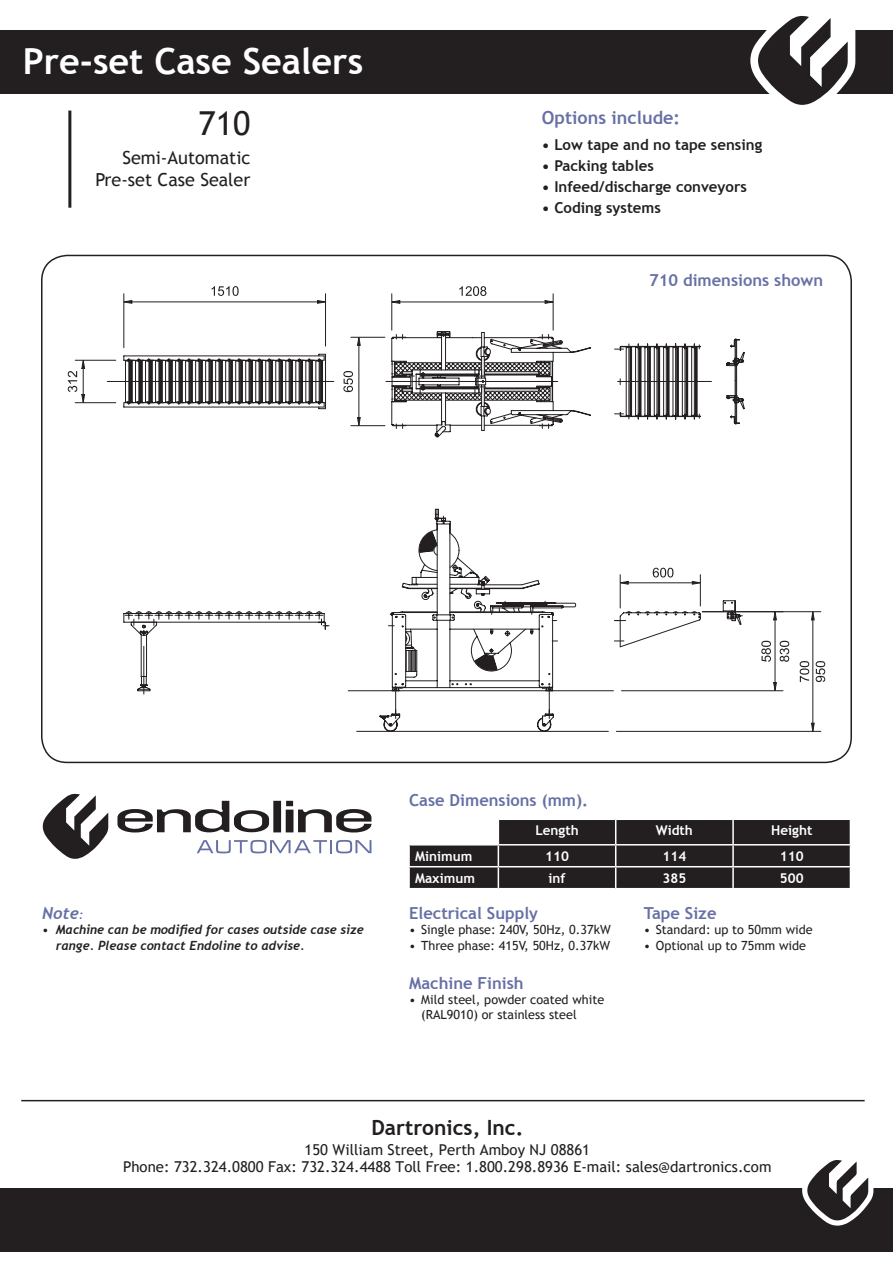
<style>
.page{position:relative;width:893px;height:1263px;background:#fff}
.page>*{position:absolute;margin:0;border:0;box-sizing:border-box;transform-origin:0 0}
.t1{font:91.95px "Endoline";color:#231f20}
.t2{font:700 36px "Trebuchet MS";color:#fff}
.t3{font:33px "Trebuchet MS";color:#231f20}
.t4{font:700 21px "Trebuchet MS";color:#231f20}
.t5{font:18px/21.6px "Trebuchet MS";color:#231f20;text-align:right}
.t6{font:700 18px "Trebuchet MS";color:#6770a5}
.t7{font:700 16.5px "Trebuchet MS";color:#6770a5}
.t8{font:italic 700 16.5px "Trebuchet";color:#6770a5}
.t9{font:15px/17.7px "Trebuchet MS";color:#231f20;text-align:center}
.t10{font:700 15px "Trebuchet MS";color:#231f20}
.t11{font:700 13.5px "Trebuchet MS";color:#fff}
.t12{font:12.6px/15.1px "Trebuchet MS";color:#231f20}
.t13{font:italic 700 12.6px/15.1px "Trebuchet";letter-spacing:-.005em;color:#231f20}
.s1{font-size:12.6px}
</style>
<div class="page">
<div style="left:0;top:31px;width:893px;height:63px;background:#231f20"></div>
<hr style="left:21px;top:1100px;width:844px;height:1px;background:#231f20">
<div style="left:0;top:1188px;width:893px;height:64px;background:#231f20"></div>
<svg style="left:738px;top:30px;width:131px;height:64px"></svg>
<svg style="left:780px;top:641px;width:9px;height:21px"></svg>
<svg style="left:816px;top:661px;width:9px;height:21px"></svg>
<svg style="left:123px;top:293px;width:618px;height:328px"></svg>
<svg style="left:317px;top:300px;width:13px;height:4px"></svg>
<svg style="left:123px;top:300px;width:10px;height:4px"></svg>
<svg style="left:211px;top:286px;width:28px;height:10px"></svg>
<hr style="left:75px;top:360px;width:41px;height:1px;background:#231f20">
<hr style="left:75px;top:402px;width:41px;height:1px;background:#231f20">
<svg style="left:68px;top:359px;width:17px;height:45px"></svg>
<hr style="left:700px;top:575px;width:1px;height:31px;background:#231f20">
<svg style="left:700px;top:581px;width:5px;height:4px"></svg>
<hr style="left:702px;top:611px;width:119px;height:1px;background:#231f20">
<hr style="left:616px;top:731px;width:205px;height:1px;background:#231f20">
<hr style="left:812px;top:620px;width:1px;height:103px;background:#231f20">
<svg style="left:811px;top:611px;width:4px;height:10px"></svg>
<svg style="left:811px;top:722px;width:4px;height:10px"></svg>
<svg style="left:800px;top:661px;width:9px;height:21px"></svg>
<hr style="left:621px;top:690px;width:162px;height:1px;background:#231f20">
<hr style="left:775px;top:620px;width:1px;height:63px;background:#231f20">
<svg style="left:773px;top:612px;width:4px;height:9px"></svg>
<svg style="left:773px;top:682px;width:4px;height:10px"></svg>
<svg style="left:761px;top:641px;width:10px;height:21px"></svg>
<hr style="left:351px;top:337px;width:34px;height:1px;background:#231f20">
<hr style="left:351px;top:425px;width:34px;height:1px;background:#231f20">
<hr style="left:358px;top:345px;width:1px;height:72px;background:#231f20">
<svg style="left:357px;top:333px;width:4px;height:13px"></svg>
<svg style="left:357px;top:417px;width:4px;height:13px"></svg>
<svg style="left:343px;top:371px;width:10px;height:21px"></svg>
<hr style="left:391px;top:294px;width:1px;height:36px;background:#231f20">
<hr style="left:553px;top:294px;width:1px;height:36px;background:#231f20">
<hr style="left:400px;top:302px;width:145px;height:1px;background:#231f20">
<svg style="left:387px;top:300px;width:14px;height:4px"></svg>
<svg style="left:544px;top:300px;width:14px;height:4px"></svg>
<svg style="left:459px;top:286px;width:27px;height:10px"></svg>
<hr style="left:107px;top:381px;width:227px;height:1px;background:#231f20">
<svg style="left:391px;top:340px;width:309px;height:386px"></svg>
<svg style="left:391px;top:331px;width:200px;height:101px"></svg>
<hr style="left:143px;top:646px;width:1px;height:48px;background:#231f20">
<svg style="left:123px;top:355px;width:203px;height:54px"></svg>
<hr style="left:386px;top:381px;width:172px;height:1px;background:#231f20">
<hr style="left:618px;top:381px;width:93px;height:1px;background:#231f20">
<svg style="left:726px;top:338px;width:19px;height:86px"></svg>
<svg style="left:728px;top:610px;width:14px;height:8px"></svg>
<svg style="left:125px;top:611px;width:291px;height:80px"></svg>
<svg style="left:117px;top:801px;width:254px;height:31px"></svg>
<svg style="left:43px;top:794px;width:65px;height:65px"></svg>
<svg style="left:197px;top:840px;width:174px;height:13px"></svg>
<svg style="left:802px;top:1160px;width:72px;height:66px"></svg>
<hr style="left:68px;top:111px;width:3px;height:97px;background:#231f20">
<svg style="left:409px;top:819px;width:442px;height:70px;background:#444142"></svg>
<h2 class="t2" style="left:23px;top:39px;width:342px">Pre-set Case Sealers</h2>
<h3 class="t3" style="left:199px;top:104px;width:53px">710</h3>
<h3 class="t5" style="left:95px;top:147px;width:157px">Semi-Automatic<br>Pre-set Case Sealer</h3>
<h1 class="t1" style="left:758px;top:19px;width:97px">@</h1>
<h3 class="t6" style="left:542px;top:106px;width:140px">Options include:</h3>
<p class="t10" style="left:542px;top:136px;width:222px">• Low tape and no tape sensing</p>
<p class="t10" style="left:542px;top:157px;width:113px">• Packing tables</p>
<p class="t10" style="left:542px;top:178px;width:206px">• Infeed/discharge conveyors</p>
<p class="t10" style="left:542px;top:199px;width:120px">• Coding systems</p>
<h3 class="t7" style="left:649px;top:270px;width:175px">710 dimensions shown</h3>
<h3 class="t8" style="left:42px;top:903px;width:43px">Note<span class="s1">:</span></h3>
<p class="t13" style="left:56px;top:922px;width:310px;text-indent:-14px">• Machine can be modified for cases outside case size range. Please contact Endoline to advise.</p>
<h3 class="t7" style="left:409px;top:789px;width:181px">Case Dimensions (mm).</h3>
<p class="t11" style="left:535px;top:822px;width:45px">Length</p>
<p class="t11" style="left:656px;top:822px;width:39px">Width</p>
<p class="t11" style="left:771px;top:822px;width:43px">Height</p>
<p class="t11" style="left:415px;top:847px;width:59px">Minimum</p>
<p class="t11" style="left:545px;top:847px;width:25px">110</p>
<p class="t11" style="left:662px;top:847px;width:25px">114</p>
<p class="t11" style="left:780px;top:847px;width:25px">110</p>
<p class="t11" style="left:415px;top:869px;width:61px">Maximum</p>
<p class="t11" style="left:549px;top:869px;width:18px">inf</p>
<p class="t11" style="left:662px;top:869px;width:25px">385</p>
<p class="t11" style="left:780px;top:869px;width:25px">500</p>
<h3 class="t7" style="left:409px;top:903px;width:130px">Electrical Supply</h3>
<p class="t12" style="left:409px;top:922px;width:203px">• Single phase: 240V, 50Hz, 0.37kW</p>
<p class="t12" style="left:409px;top:938px;width:203px">• Three phase: 415V, 50Hz, 0.37kW</p>
<h3 class="t7" style="left:409px;top:973px;width:116px">Machine Finish</h3>
<p class="t12" style="left:421px;top:992px;width:185px;text-indent:-12px">• Mild steel, powder coated white (RAL9010) or stainless steel</p>
<h3 class="t7" style="left:644px;top:903px;width:74px">Tape Size</h3>
<p class="t12" style="left:644px;top:922px;width:170px">• Standard: up to 50mm wide</p>
<p class="t12" style="left:644px;top:938px;width:164px">• Optional up to 75mm wide</p>
<h3 class="t4" style="left:371px;top:1114px;width:153px">Dartronics, Inc.</h3>
<p class="t9" style="left:123px;top:1140px;width:650px">150 William Street, Perth Amboy NJ 08861<br>Phone: 732.324.0800 Fax: 732.324.4488 Toll Free: 1.800.298.8936 E-mail: sales@dartronics.com</p>
</div>
